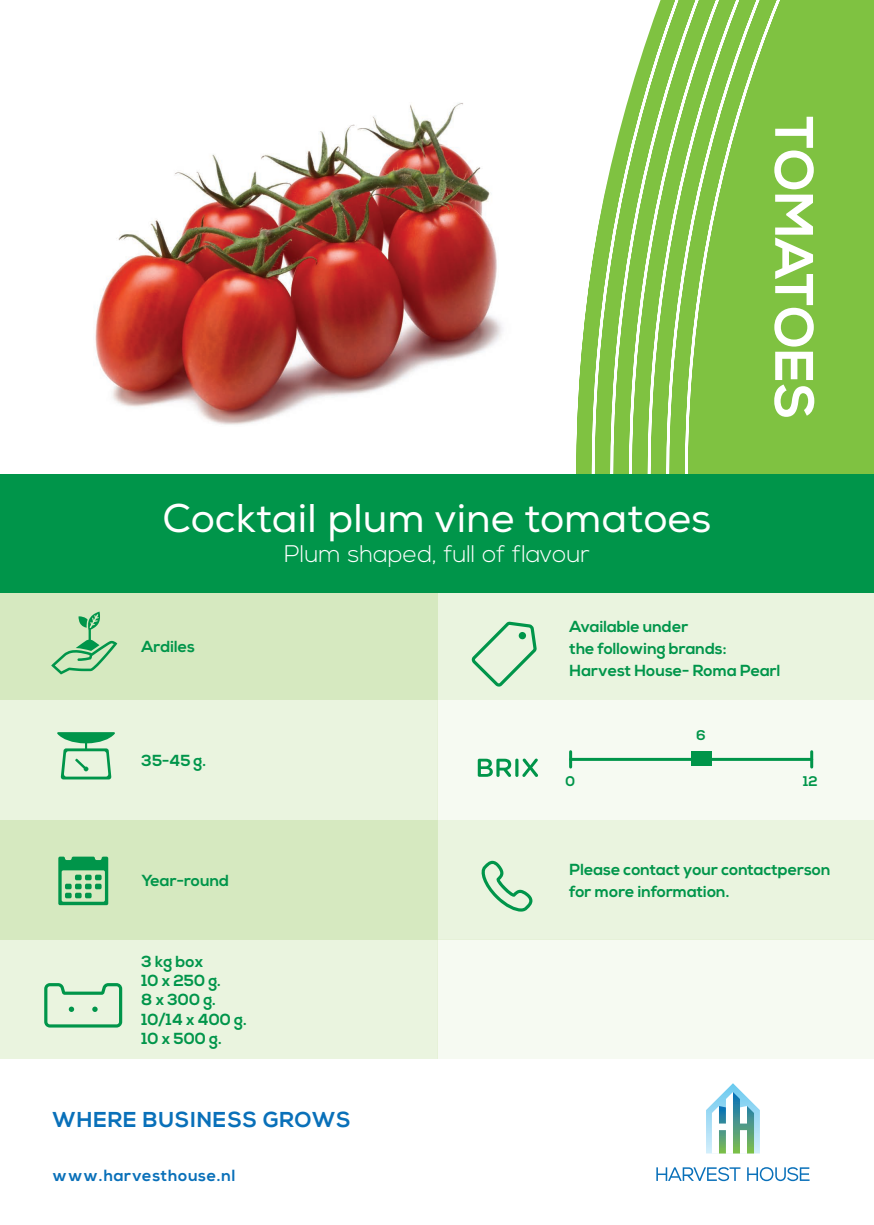
<style>
.page{position:relative;width:874px;height:1225px;background:#fff}
.page>*{position:absolute;margin:0;border:0;box-sizing:border-box;transform-origin:0 0}
.t1{font:700 54px "Nexa";color:#fff}
.t2{font:40px "Nexa";color:#fff}
.t3{font:300 24px "Nexa";color:#fff}
.t4{font:700 21.6px "Nexa";letter-spacing:.04em;color:#0970b9}
.t5{font:700 16.2px "Nexa";letter-spacing:.04em;color:#0970b9}
.t6{font:700 16px "Nexa";color:#00954a}
.t7{font:700 14px "Nexa";color:#00954a}
</style>
<div class="page">
<img style="left:95px;top:104px;width:324px;height:321px">
<img style="left:419px;top:103px;width:77px;height:265px">
<svg style="left:496px;top:0;width:377px;height:474px"></svg>
<div style="left:0;top:593px;width:437px;height:106px;background:#d6e9c0"></div>
<div style="left:0;top:699px;width:437px;height:120px;background:#eaf4df"></div>
<div style="left:0;top:819px;width:437px;height:120px;background:#d6e9c0"></div>
<div style="left:0;top:939px;width:437px;height:120px;background:#eaf4df"></div>
<div style="left:437px;top:593px;width:436px;height:106px;background:#eaf4df"></div>
<div style="left:437px;top:699px;width:436px;height:120px;background:#f6faf2"></div>
<div style="left:437px;top:819px;width:436px;height:120px;background:#eaf4df"></div>
<div style="left:437px;top:939px;width:436px;height:120px;background:#f6faf2"></div>
<svg style="left:656px;top:1167px;width:84px;height:14px"></svg>
<svg style="left:747px;top:1167px;width:62px;height:14px"></svg>
<svg style="left:706px;top:1083px;width:53px;height:70px"></svg>
<svg style="left:477px;top:758px;width:34px;height:19px"></svg>
<hr style="left:515px;top:758px;width:3px;height:19px;background:#00954a;border-radius:2px">
<svg style="left:522px;top:758px;width:15px;height:19px"></svg>
<svg style="left:481px;top:861px;width:51px;height:50px"></svg>
<hr style="left:569px;top:751px;width:3px;height:16px;background:#00954a">
<hr style="left:570px;top:758px;width:241px;height:3px;background:#00954a">
<hr style="left:809px;top:751px;width:3px;height:16px;background:#00954a">
<div style="left:690px;top:751px;width:21px;height:15px;background:#00954a"></div>
<div style="left:0;top:474px;width:873px;height:119px;background:#00954a"></div>
<svg style="left:58px;top:856px;width:50px;height:49px"></svg>
<svg style="left:44px;top:983px;width:78px;height:44px"></svg>
<svg style="left:471px;top:621px;width:66px;height:65px"></svg>
<div style="left:518px;top:632px;width:8px;height:7px;background:#00954a;border-radius:50%"></div>
<svg style="left:57px;top:732px;width:58px;height:47px"></svg>
<svg style="left:51px;top:611px;width:66px;height:63px"></svg>
<p class="t2" style="left:162px;top:494px;width:550px">Cocktail plum vine tomatoes</p>
<p class="t3" style="left:284px;top:540px;width:307px">Plum shaped, full of flavour</p>
<p class="t1" style="left:824px;top:116px;width:305px;rotate:90deg">TOMATOES</p>
<p class="t6" style="left:141px;top:637px;width:55px">Ardiles</p>
<p class="t6" style="left:141px;top:751px;width:66px">35-45 g.</p>
<p class="t6" style="left:141px;top:870px;width:89px">Year-round</p>
<p class="t6" style="left:141px;top:952px;width:63px">3 kg box</p>
<p class="t6" style="left:141px;top:971px;width:81px">10 x 250 g.</p>
<p class="t6" style="left:141px;top:990px;width:76px">8 x 300 g.</p>
<p class="t6" style="left:141px;top:1009px;width:107px">10/14 x 400 g.</p>
<p class="t6" style="left:141px;top:1029px;width:82px">10 x 500 g.</p>
<p class="t4" style="left:53px;top:1107px;width:299px">WHERE BUSINESS GROWS</p>
<p class="t5" style="left:53px;top:1166px;width:184px">www.harvesthouse.nl</p>
<p class="t6" style="left:569px;top:617px;width:120px">Available under</p>
<p class="t6" style="left:569px;top:639px;width:158px">the following brands:</p>
<p class="t6" style="left:569px;top:661px;width:212px">Harvest House- Roma Pearl</p>
<p class="t7" style="left:696px;top:727px;width:11px">6</p>
<p class="t7" style="left:565px;top:772px;width:11px">0</p>
<p class="t7" style="left:802px;top:772px;width:16px">12</p>
<p class="t6" style="left:569px;top:860px;width:262px">Please contact your contactperson</p>
<p class="t6" style="left:569px;top:882px;width:161px">for more information.</p>
</div>
